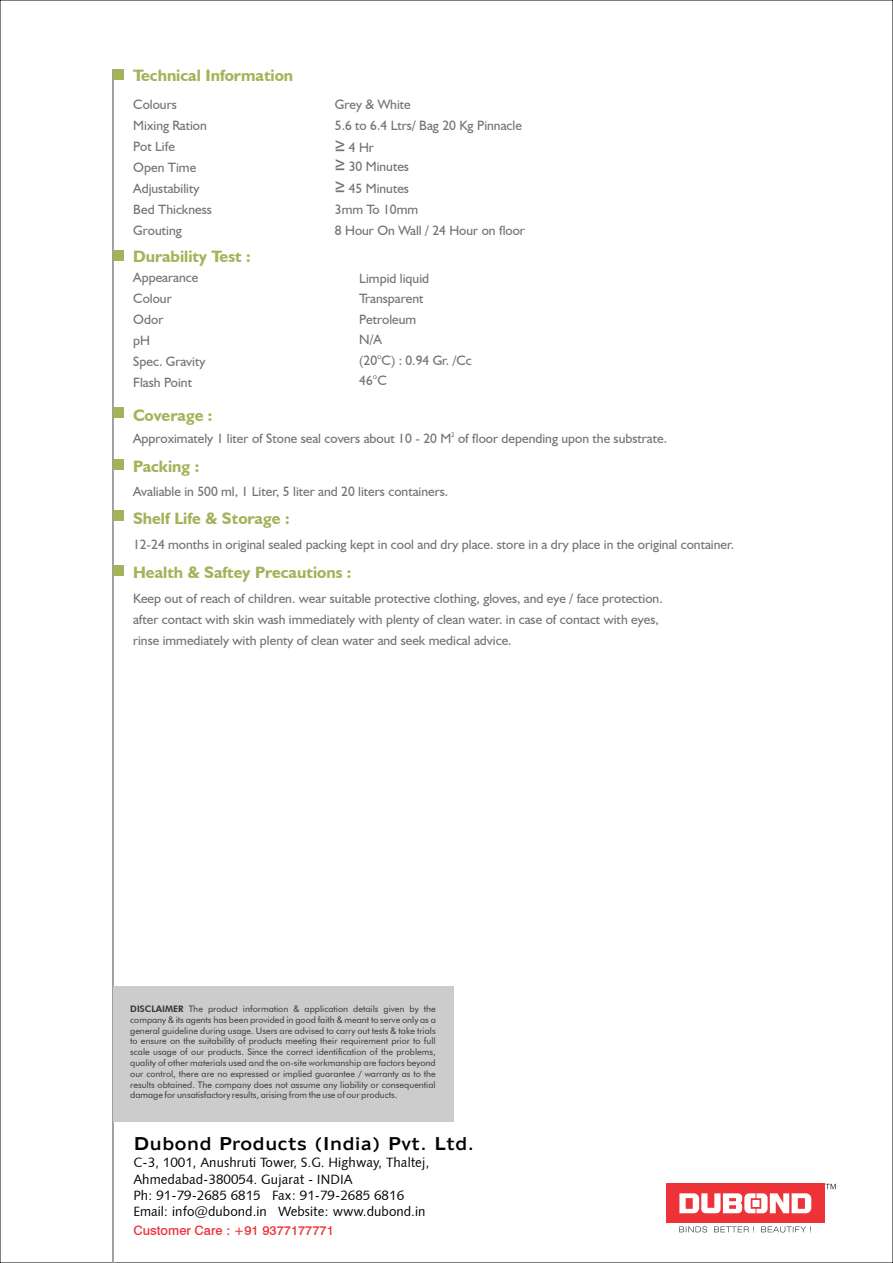
<style>
.page{position:relative;width:893px;height:1263px;background:#fff}
.page>*{position:absolute;margin:0;border:0;box-sizing:border-box;transform-origin:0 0}
.t1{font:700 16.5px "Humanist 521 BT";color:#a3b359}
.t2{font:16.5px "Humanist 970 BT Roman C";color:#000}
.t3{font:13.5px/21px "Humanist 521 BT";color:#737375}
.t4{font:13.5px/16.4px "Humanist 531 BT Roman A";color:#000}
.t5{font:500 12.9px "Swiss 721 BT";color:#ed3338}
.t6{font:9px/10.8px "Futura BT";color:#383336;text-align:justify}
.t7{font:6.75px "Humanist 521 BT";color:#737375}
.s1{font-family:"Arial Unicode MS";font-size:18px}
.s2{font-weight:800}
</style>
<div class="page">
<hr style="left:112px;top:69px;width:2px;height:1194px;background:#969999">
<div style="left:666px;top:1184px;width:159px;height:39px;background:#ed3338"></div>
<svg style="left:679px;top:1193px;width:132px;height:20px"></svg>
<svg style="left:679px;top:1226px;width:132px;height:6px"></svg>
<svg style="left:825px;top:1184px;width:11px;height:5px"></svg>
<div style="left:113px;top:250px;width:11px;height:11px;background:#a3b359"></div>
<div style="left:113px;top:69px;width:11px;height:11px;background:#a3b359"></div>
<div style="left:113px;top:459px;width:11px;height:11px;background:#a3b359"></div>
<div style="left:113px;top:407px;width:11px;height:11px;background:#a3b359"></div>
<div style="left:113px;top:511px;width:11px;height:10px;background:#a3b359"></div>
<div style="left:113px;top:565px;width:11px;height:10px;background:#a3b359"></div>
<div style="left:113px;top:986px;width:340px;height:135px;background:#ccc"></div>
<p class="t1" style="left:133px;top:68px;width:162px">Technical Information</p>
<p class="t3" style="left:133px;top:95px;width:80px">Colours<br>Mixing Ration<br>Pot Life<br>Open Time<br>Adjustability<br>Bed Thickness<br>Grouting</p>
<p class="t3" style="left:335px;top:95px;width:189px;line-height:20.5px">Grey &amp; White<br>5.6 to 6.4 Ltrs/ Bag 20 Kg Pinnacle</p>
<p class="t3" style="left:335px;top:139px;width:76px;line-height:19.2px"><span class="s1">≥</span> 4 Hr<br><span class="s1">≥</span> 30 Minutes</p>
<p class="t3" style="left:335px;top:179px;width:192px"><span class="s1">≥</span> 45 Minutes<br>3mm To 10mm<br>8 Hour On Wall / 24 Hour on floor</p>
<p class="t1" style="left:133px;top:249px;width:119px">Durability Test :</p>
<p class="t3" style="left:133px;top:268px;width:74px">Appearance<br>Colour<br>Odor<br>pH<br>Spec. Gravity<br>Flash Point</p>
<p class="t3" style="left:359px;top:269px;width:114px;line-height:20.5px">Limpid liquid<br>Transparent<br>Petroleum<br>N/A<br>(20°C) : 0.94 Gr. /Cc<br>46°C</p>
<p class="t1" style="left:133px;top:408px;width:81px">Coverage :</p>
<p class="t7" style="left:451px;top:432px;width:5px">2</p>
<p class="t3" style="left:133px;top:429px;width:536px">Approximately 1 liter of Stone seal covers about 10 - 20 M of floor depending upon the substrate.</p>
<p class="t1" style="left:133px;top:460px;width:68px">Packing :</p>
<p class="t3" style="left:133px;top:482px;width:317px">Avaliable in 500 ml, 1 Liter, 5 liter and 20 liters containers.</p>
<p class="t1" style="left:133px;top:511px;width:158px">Shelf Life &amp; Storage :</p>
<p class="t3" style="left:133px;top:535px;width:603px">12-24 months in original sealed packing kept in cool and dry place. store in a dry place in the original container.</p>
<p class="t1" style="left:133px;top:566px;width:220px">Health &amp; Saftey Precautions :</p>
<p class="t3" style="left:133px;top:589px;width:531px">Keep out of reach of children. wear suitable protective clothing, gloves, and eye / face protection. after contact with skin wash immediately with plenty of clean water. in case of contact with eyes, rinse immediately with plenty of clean water and seek medical advice.</p>
<p class="t6" style="left:130px;top:1004px;width:307px"><span class="s2">DISCLAIMER</span> The product information &amp; application details given by the company &amp; its agents has been provided in good faith &amp; meant to serve only as a general guideline during usage. Users are advised to carry out tests &amp; take trials to ensure on the suitability of products meeting their requirement prior to full scale usage of our products. Since the correct identification of the problems, quality of other materials used and the on-site workmanship are factors beyond our control, there are no expressed or implied guarantee / warranty as to the results obtained. The company does not assume any liability or consequential damage for unsatisfactory results, arising from the use of our products.</p>
<p class="t2" style="left:133px;top:1137px;width:342px">Dubond Products (India) Pvt. Ltd.</p>
<p class="t4" style="left:133px;top:1155px;width:298px">C-3, 1001, Anushruti Tower, S.G. Highway, Thaltej, Ahmedabad-380054. Gujarat - INDIA<br>Ph: 91-79-2685 6815 Fax: 91-79-2685 6816<br>Email: info@dubond.in Website: www.dubond.in</p>
<p class="t5" style="left:133px;top:1225px;width:202px">Customer Care : +91 9377177771</p>
</div>
